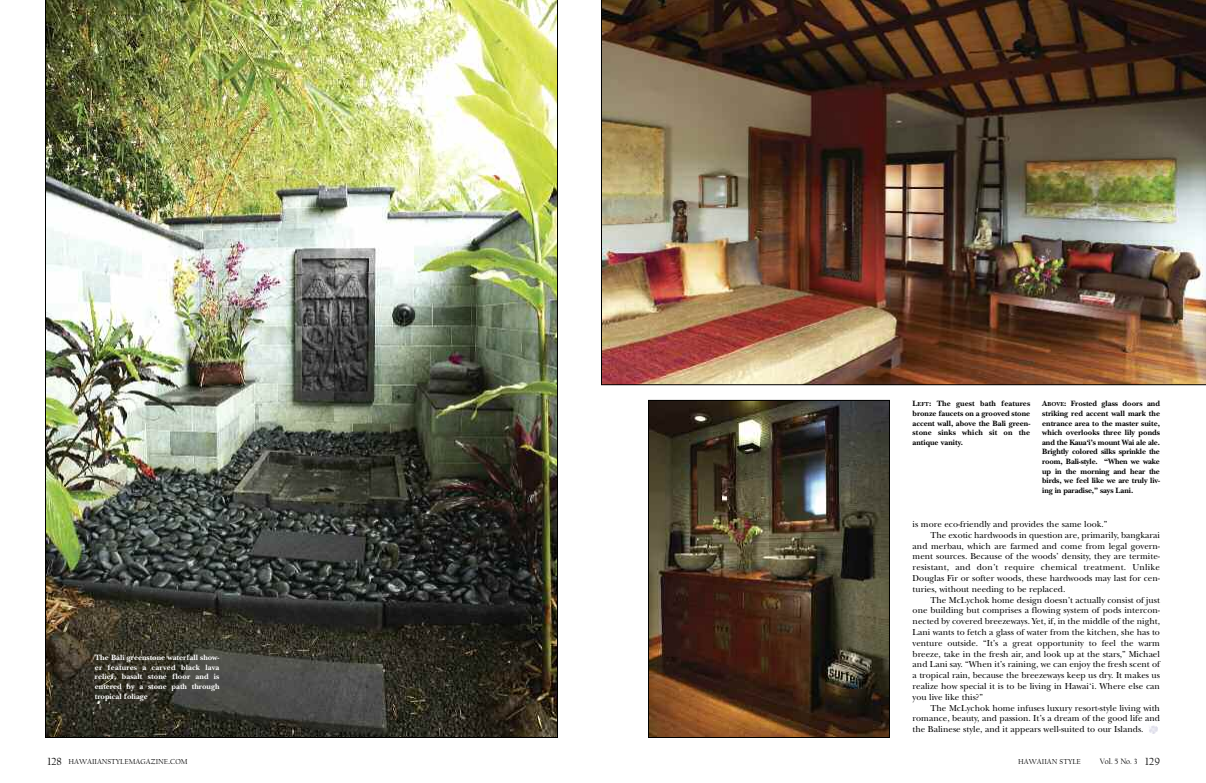
<style>
.page{position:relative;width:1206px;height:783px;background:#fff}
.page>*{position:absolute;margin:0;border:0;box-sizing:border-box;transform-origin:0 0}
.t1{font:9px "New Baskerville Std";color:#000}
.t2{font:9px "New Baskerville Std";letter-spacing:.02em;color:#000}
.t3{font:700 8px/9.6px "New Baskerville Std";color:#000;text-align:justify}
.t4{font:700 8px/9.6px "New Baskerville Std";color:#fff;text-align:justify}
.t5{font:8px "Californian FB";color:#000}
.t6{font:7.5px "Californian FB";color:#000}
.s1{font-size:6px}
.s2{font-size:11px}
.s3{font-size:10px}
</style>
<div class="page">
<img style="left:601px;top:0;width:605px;height:385px">
<img style="left:650px;top:402px;width:238px;height:334px">
<div style="left:648px;top:400px;width:242px;height:338px;border:1px solid #000"></div>
<img style="left:45px;top:0;width:513px;height:738px">
<svg style="left:1149px;top:725px;width:9px;height:8px"></svg>
<p class="t4" style="left:95px;top:654px;width:126px">The Bali greenstone waterfall show&shy;er features a carved black lava relief, basalt stone floor and is entered by a stone path through tropical foliage</p>
<p class="t3" style="left:913px;top:400px;width:119px">L<span class="s1">EFT</span>: The guest bath features bronze faucets on a grooved stone accent wall, above the Bali green&shy;stone sinks which sit on the antique vanity.</p>
<p class="t3" style="left:1042px;top:400px;width:119px">A<span class="s1">BOVE</span>: Frosted glass doors and striking red accent wall mark the entrance area to the master suite, which overlooks three lily ponds and the Kaua‘i’s mount Wai ale ale.<br>Brightly colored silks sprinkle the room, Bali-style. “When we wake up in the morning and hear the birds, we feel like we are truly liv&shy;ing in paradise,” says Lani.</p>
<p class="t1" style="left:913px;top:521px;width:196px">is more eco-friendly and provides the same look.”</p>
<p class="t1" style="left:931px;top:532px;width:231px">The exotic hardwoods in question are, primarily, bangkarai</p>
<p class="t1" style="left:913px;top:542px;width:249px">and merbau, which are farmed and come from legal govern-</p>
<p class="t1" style="left:913px;top:553px;width:249px">ment sources. Because of the woods’ density, they are termite-</p>
<p class="t2" style="left:913px;top:564px;width:249px">resistant, and don’t require chemical treatment. Unlike</p>
<p class="t1" style="left:913px;top:575px;width:249px">Douglas Fir or softer woods, these hardwoods may last for cen-</p>
<p class="t1" style="left:913px;top:586px;width:154px">turies, without needing to be replaced.</p>
<p class="t1" style="left:931px;top:596px;width:231px">The McLychok home design doesn’t actually consist ofjust</p>
<p class="t1" style="left:913px;top:607px;width:249px">one building but comprises a flowing system of pods intercon-</p>
<p class="t1" style="left:913px;top:618px;width:249px">nected by covered breezeways. Yet, if, in the middle of the night,</p>
<p class="t1" style="left:913px;top:629px;width:249px">Lani wants to fetch a glass of water from the kitchen, she has to</p>
<p class="t1" style="left:913px;top:640px;width:249px">venture outside. “It’s a great opportunity to feel the warm</p>
<p class="t1" style="left:913px;top:650px;width:249px">breeze, take in the fresh air, and look up at the stars,” Michael</p>
<p class="t1" style="left:913px;top:661px;width:249px">and Lani say. “When it’s raining, we can enjoy the fresh scent of</p>
<p class="t1" style="left:913px;top:672px;width:249px">a tropical rain, because the breezeways keep us dry. It makes us</p>
<p class="t1" style="left:913px;top:683px;width:249px">realize how special it is to be living in Hawai‘i. Where else can</p>
<p class="t1" style="left:913px;top:694px;width:72px">you live like this?”</p>
<p class="t1" style="left:931px;top:704px;width:231px">The McLychok home infuses luxury resort-style living with</p>
<p class="t1" style="left:913px;top:715px;width:249px">romance, beauty, and passion. It’s a dream of the good life and</p>
<p class="t1" style="left:913px;top:726px;width:232px">the Balinese style, and it appears well-suited to our Islands.</p>
<p class="t6" style="left:47px;top:757px;width:142px"><span class="s2">128</span> HAWAIIANSTYLEMAGAZINE<span class="s3">.</span>COM</p>
<p class="t6" style="left:1018px;top:757px;width:64px">HAWAIIAN STYLE</p>
<p class="t5" style="left:1100px;top:757px;width:62px">Vol. 5 No. 3 <span class="s2">129</span></p>
</div>
